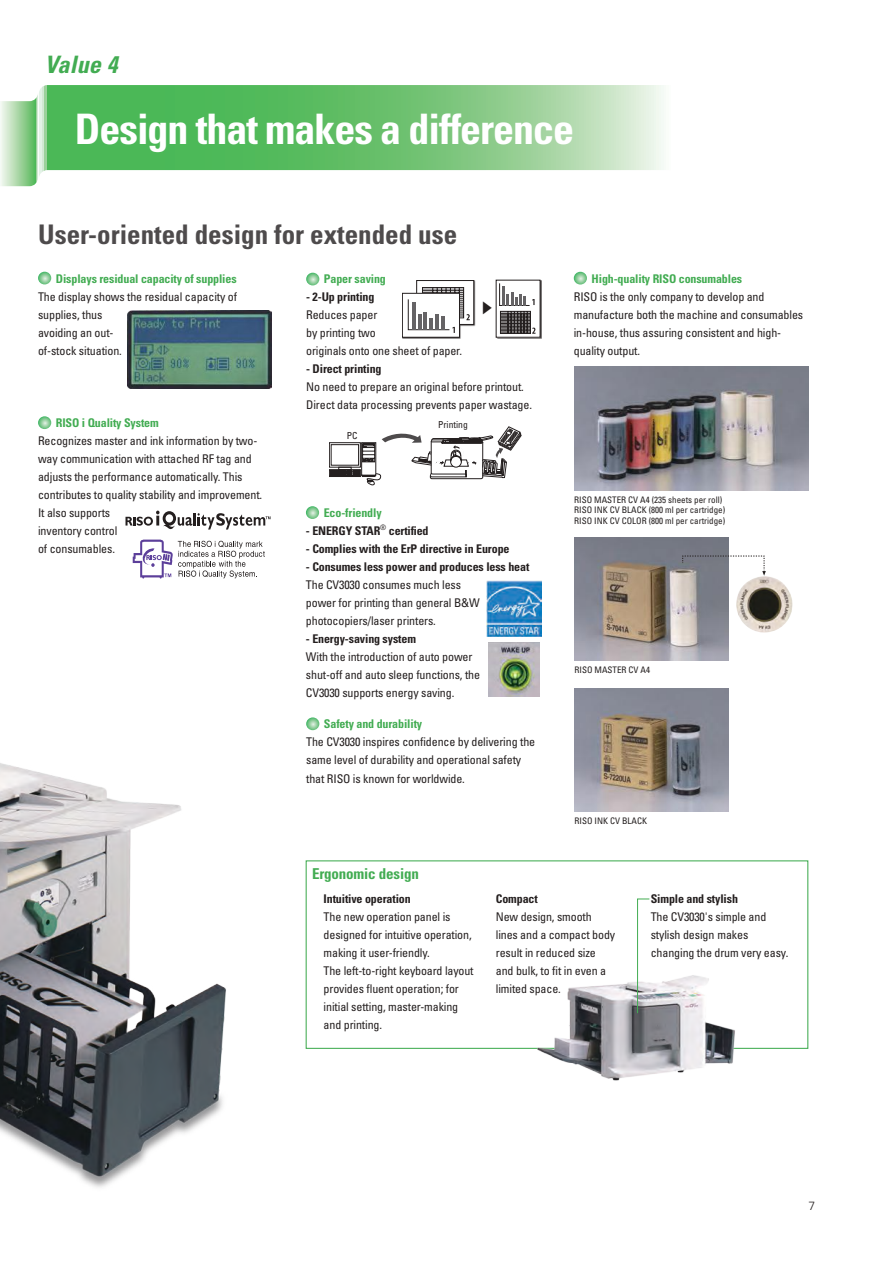
<style>
.page{position:relative;width:893px;height:1263px;background:#fff}
.page>*{position:absolute;margin:0;border:0;box-sizing:border-box;transform-origin:0 0}
.t1{font:700 condensed 42px "Univers";letter-spacing:-.025em;color:#fff}
.t2{font:700 condensed 27px "Univers";color:#4e4b4c}
.t3{font:italic 700 condensed 24px "Univers";letter-spacing:.01em;color:#42ac52}
.t4{font:700 condensed 15px "Univers";letter-spacing:-.01em;color:#42ac52}
.t5{font:13.5px "Koz Min Pro";color:#241f1f}
.t6{font:condensed 12px/18px "Univers";letter-spacing:-.01em;color:#241f1f}
.t7{font:700 condensed 12px "Univers";letter-spacing:-.01em;color:#241f1f}
.t8{font:700 condensed 12px "Univers";letter-spacing:-.01em;color:#42ac52}
.t9{font:300 12px "Univers";color:#241f1f}
.t10{font:condensed 9.6px "Univers";color:#241f1f}
.t11{font:condensed 9px/10.5px "Univers";color:#241f1f}
</style>
<div class="page">
<svg style="left:39px;top:85px;width:625px;height:91px;background:#7fc983"></svg>
<svg style="left:0;top:95px;width:38px;height:91px;background:#addaad"></svg>
<svg style="left:38px;top:272px;width:13px;height:12px"></svg>
<svg style="left:306px;top:506px;width:13px;height:13px"></svg>
<svg style="left:306px;top:273px;width:13px;height:12px"></svg>
<svg style="left:38px;top:416px;width:13px;height:13px"></svg>
<svg style="left:306px;top:717px;width:13px;height:13px"></svg>
<svg style="left:574px;top:272px;width:13px;height:12px"></svg>
<img style="left:0;top:763px;width:226px;height:425px">
<img style="left:128px;top:310px;width:143px;height:78px">
<img style="left:488px;top:642px;width:52px;height:54px">
<svg style="left:126px;top:511px;width:145px;height:18px"></svg>
<svg style="left:133px;top:540px;width:132px;height:38px"></svg>
<img style="left:574px;top:367px;width:234px;height:123px">
<img style="left:574px;top:537px;width:155px;height:124px">
<img style="left:574px;top:688px;width:155px;height:124px">
<img style="left:736px;top:576px;width:57px;height:57px">
<div style="left:402px;top:280px;width:140px;height:59px;background:#241f1f;opacity:.75"></div>
<div style="left:402px;top:293px;width:57px;height:44px;background:linear-gradient(to bottom,#fff,#fff)"></div>
<div style="left:402px;top:293px;width:58px;height:44px;border:1px solid #241f1f"></div>
<svg style="left:408px;top:280px;width:132px;height:58px"></svg>
<img style="left:486px;top:581px;width:56px;height:56px">
<div style="left:329px;top:442px;width:32px;height:25px;border:1px solid #241f1f"></div>
<div style="left:329px;top:469px;width:32px;height:8px;border:1px solid #241f1f"></div>
<hr style="left:329px;top:475px;width:31px;height:1px;background:#241f1f">
<svg style="left:330px;top:426px;width:191px;height:59px"></svg>
<div style="left:306px;top:860px;width:502px;height:189px;border:1px solid #42ac52"></div>
<img style="left:531px;top:975px;width:214px;height:106px">
<svg style="left:637px;top:898px;width:13px;height:115px"></svg>
<svg style="left:682px;top:556px;width:84px;height:20px"></svg>
<h3 class="t3" style="left:45px;top:50px;width:74px">Value 4</h3>
<h1 class="t1" style="left:75px;top:103px;width:501px">Design that makes a difference</h1>
<h2 class="t2" style="left:38px;top:218px;width:420px">User-oriented design for extended use</h2>
<p class="t8" style="left:56px;top:271px;width:182px">Displays residual capacity of supplies</p>
<p class="t6" style="left:38px;top:287px;width:201px">The display shows the residual capacity of supplies, thus<br>avoiding an out-<br>of-stock situation.</p>
<p class="t8" style="left:324px;top:271px;width:64px">Paper saving</p>
<p class="t7" style="left:306px;top:289px;width:70px">- 2-Up printing</p>
<p class="t6" style="left:306px;top:305px;width:157px">Reduces paper<br>by printing two<br>originals onto one sheet of paper.</p>
<p class="t7" style="left:306px;top:361px;width:77px">- Direct printing</p>
<p class="t6" style="left:306px;top:377px;width:227px">No need to prepare an original before printout.<br>Direct data processing prevents paper wastage.</p>
<p class="t5" style="left:480px;top:298px;width:15px">▶</p>
<p class="t8" style="left:56px;top:415px;width:104px">RISO i Quality System</p>
<p class="t6" style="left:38px;top:431px;width:226px">Recognizes master and ink information by two&shy;way communication with attached RF tag and adjusts the performance automatically. This contributes to quality stability and improvement.<br>It also supports<br>inventory control<br>of consumables.</p>
<p class="t10" style="left:347px;top:429px;width:12px">PC</p>
<p class="t10" style="left:438px;top:419px;width:31px">Printing</p>
<p class="t8" style="left:324px;top:505px;width:60px">Eco-friendly</p>
<p class="t7" style="left:306px;top:523px;width:124px">- ENERGY STAR<sup>®</sup> certified</p>
<p class="t7" style="left:306px;top:541px;width:205px">- Complies with the ErP directive in Europe</p>
<p class="t7" style="left:306px;top:559px;width:225px">- Consumes less power and produces less heat</p>
<p class="t6" style="left:306px;top:575px;width:175px">The CV3030 consumes much less power for printing than general B&amp;W photocopiers/laser printers.</p>
<p class="t7" style="left:306px;top:631px;width:112px">- Energy-saving system</p>
<p class="t6" style="left:306px;top:647px;width:176px">With the introduction of auto power shut-off and auto sleep functions, the<br>CV3030 supports energy saving.</p>
<p class="t8" style="left:324px;top:717px;width:100px">Safety and durability</p>
<p class="t6" style="left:306px;top:733px;width:231px">The CV3030 inspires confidence by delivering the same level of durability and operational safety that RISO is known for worldwide.</p>
<p class="t4" style="left:312px;top:865px;width:108px">Ergonomic design</p>
<p class="t8" style="left:592px;top:271px;width:152px">High-quality RISO consumables</p>
<p class="t6" style="left:574px;top:287px;width:231px">RISO is the only company to develop and manufacture both the machine and consumables in-house, thus assuring consistent and high&shy;quality output.</p>
<p class="t11" style="left:574px;top:494px;width:152px">RISO MASTER CV A4 (235 sheets per roll)<br>RISO INK CV BLACK (800 ml per cartridge)<br>RISO INK CV COLOR (800 ml per cartridge)</p>
<p class="t11" style="left:575px;top:665px;width:77px">RISO MASTER CV A4</p>
<p class="t11" style="left:575px;top:815px;width:74px">RISO INK CV BLACK</p>
<p class="t7" style="left:324px;top:891px;width:89px">Intuitive operation</p>
<p class="t6" style="left:324px;top:907px;width:152px">The new operation panel is designed for intuitive operation, making it user-friendly.<br>The left-to-right keyboard layout provides fluent operation; for initial setting, master-making and printing.</p>
<p class="t7" style="left:496px;top:891px;width:43px">Compact</p>
<p class="t6" style="left:496px;top:907px;width:121px">New design, smooth lines and a compact body result in reduced size and bulk, to fit in even a limited space.</p>
<p class="t7" style="left:651px;top:891px;width:89px">Simple and stylish</p>
<p class="t6" style="left:651px;top:907px;width:139px">The CV3030's simple and stylish design makes changing the drum very easy.</p>
<p class="t9" style="left:808px;top:1198px;width:8px">7</p>
</div>
